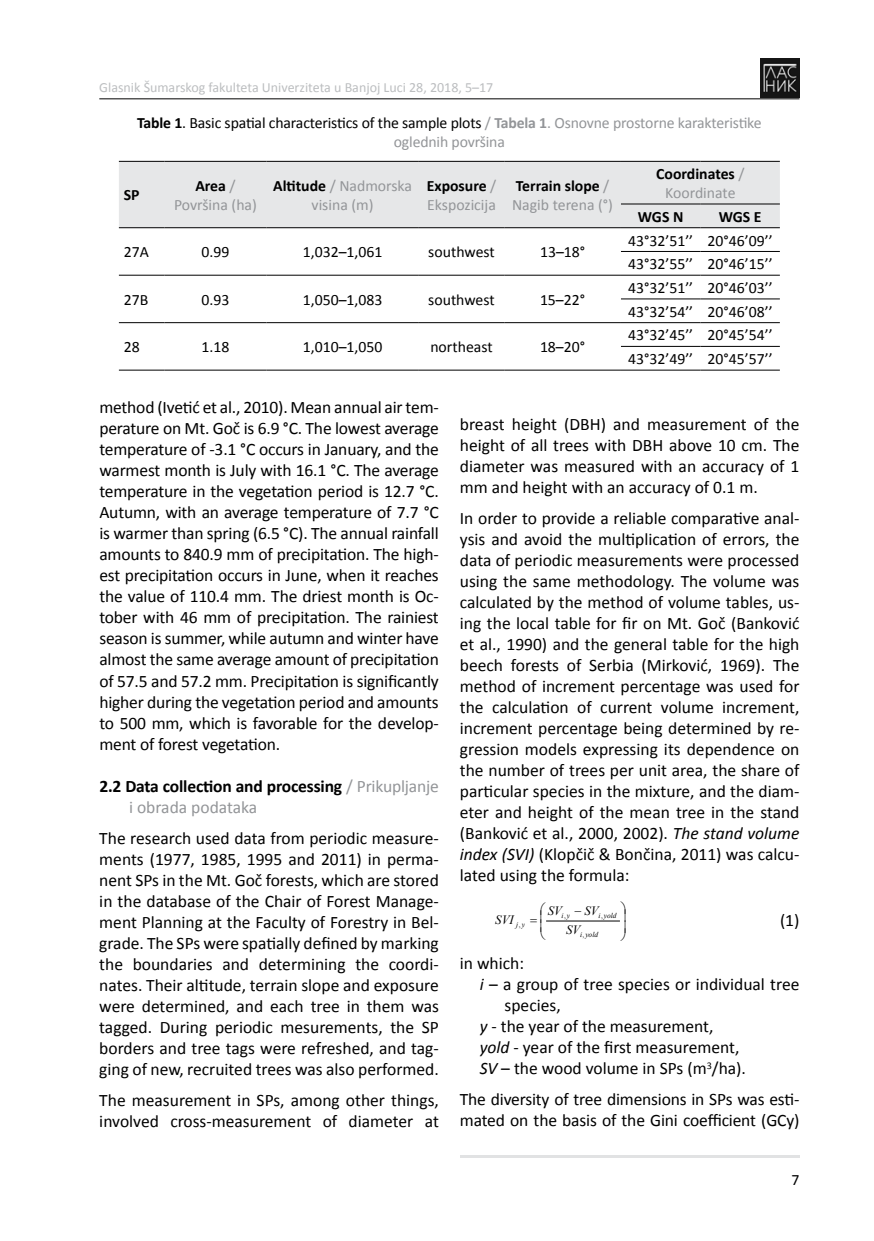
<style>
.page{position:relative;width:874px;height:1241px;background:#fff}
.page>*{position:absolute;margin:0;border:0;box-sizing:border-box;transform-origin:0 0}
.t1{font:17.5px/21px "Calibri";color:#000;text-align:justify}
.t2{font:700 17.5px/21px "Calibri";letter-spacing:-.01em;color:#000}
.t3{font:15.75px/23.8px "Calibri";color:#000}
.t4{font:15.75px/18.9px "Calibri";letter-spacing:-.01em;color:#939598;text-align:center}
.t5{font:700 15.75px/18.9px "Calibri";color:#000;text-align:center}
.t6{font:14px "Calibri";color:#bcbec0}
.t7{font:italic 12.78px "Times New Roman";color:#000}
.t8{font:italic 7.35px "Times New Roman";color:#000}
.t9{font:7.35px "Times New Roman";color:#000}
.s1{font-weight:700;color:#000}
.s2{color:#000}
.s3{font-weight:700}
.s4{font-weight:400;color:#939598}
.s5{font-style:italic}
</style>
<div class="page">
<hr style="left:459px;top:1155px;width:340px;height:2px;background:#e1e2e3">
<img style="left:760px;top:59px;width:39px;height:38px">
<hr style="left:99px;top:98px;width:700px;height:1px;background:#000">
<div style="left:119px;top:162px;width:660px;height:65px;background:#e6e7e8"></div>
<hr style="left:119px;top:161px;width:45px;height:1px;background:#000">
<hr style="left:164px;top:161px;width:102px;height:1px;background:#000">
<hr style="left:266px;top:161px;width:152px;height:1px;background:#000">
<hr style="left:418px;top:161px;width:86px;height:1px;background:#000">
<hr style="left:504px;top:161px;width:116px;height:1px;background:#000">
<hr style="left:620px;top:161px;width:80px;height:1px;background:#000">
<hr style="left:700px;top:161px;width:79px;height:1px;background:#000">
<hr style="left:620px;top:204px;width:80px;height:1px;background:#000">
<hr style="left:700px;top:204px;width:79px;height:1px;background:#000">
<hr style="left:119px;top:227px;width:45px;height:1px;background:#000">
<hr style="left:164px;top:227px;width:102px;height:1px;background:#000">
<hr style="left:266px;top:227px;width:152px;height:1px;background:#000">
<hr style="left:418px;top:227px;width:86px;height:1px;background:#000">
<hr style="left:504px;top:227px;width:116px;height:1px;background:#000">
<hr style="left:620px;top:227px;width:80px;height:1px;background:#000">
<hr style="left:700px;top:227px;width:79px;height:1px;background:#000">
<hr style="left:620px;top:251px;width:80px;height:1px;background:#000">
<hr style="left:700px;top:251px;width:79px;height:1px;background:#000">
<hr style="left:119px;top:275px;width:45px;height:1px;background:#000">
<hr style="left:164px;top:275px;width:102px;height:1px;background:#000">
<hr style="left:266px;top:275px;width:152px;height:1px;background:#000">
<hr style="left:418px;top:275px;width:86px;height:1px;background:#000">
<hr style="left:504px;top:275px;width:116px;height:1px;background:#000">
<hr style="left:620px;top:275px;width:80px;height:1px;background:#000">
<hr style="left:700px;top:275px;width:79px;height:1px;background:#000">
<hr style="left:620px;top:298px;width:80px;height:1px;background:#000">
<hr style="left:700px;top:298px;width:79px;height:1px;background:#000">
<hr style="left:119px;top:322px;width:45px;height:1px;background:#000">
<hr style="left:164px;top:322px;width:102px;height:1px;background:#000">
<hr style="left:266px;top:322px;width:152px;height:1px;background:#000">
<hr style="left:418px;top:322px;width:86px;height:1px;background:#000">
<hr style="left:504px;top:322px;width:116px;height:1px;background:#000">
<hr style="left:620px;top:322px;width:80px;height:1px;background:#000">
<hr style="left:700px;top:322px;width:79px;height:1px;background:#000">
<hr style="left:620px;top:346px;width:80px;height:1px;background:#000">
<hr style="left:700px;top:346px;width:79px;height:1px;background:#000">
<hr style="left:119px;top:370px;width:45px;height:1px;background:#000">
<hr style="left:164px;top:370px;width:102px;height:1px;background:#000">
<hr style="left:266px;top:370px;width:152px;height:1px;background:#000">
<hr style="left:418px;top:370px;width:86px;height:1px;background:#000">
<hr style="left:504px;top:370px;width:116px;height:1px;background:#000">
<hr style="left:620px;top:370px;width:80px;height:1px;background:#000">
<hr style="left:700px;top:370px;width:79px;height:1px;background:#000">
<hr style="left:546px;top:920px;width:73px;height:1px;background:#000">
<p class="t6" style="left:99px;top:78px;width:395px">Glasnik Šumarskog fakulteta Univerziteta u Banjoj Luci 28, 2018, 5–17</p>
<p class="t4" style="left:137px;top:113px;width:625px"><span class="s1">Table 1</span><span class="s2">. Basic spatial characteristics of the sample plots</span> / <span class="s3">Tabela 1</span>. Osnovne prostorne karakteristike oglednih površina</p>
<p class="t5" style="left:124px;top:186px;width:17px">SP</p>
<p class="t4" style="left:174px;top:176px;width:84px"><span class="s1">Area</span> /<br>Površina (ha)</p>
<p class="t4" style="left:273px;top:176px;width:140px"><span class="s1">Altitude</span> / Nadmorska visina (m)</p>
<p class="t4" style="left:426px;top:176px;width:71px;text-align:left"><span class="s1">Exposure</span> /<br>Ekspozicija</p>
<p class="t4" style="left:512px;top:176px;width:102px;text-align:left"><span class="s1">Terrain slope</span> /<br>Nagib terena (°)</p>
<p class="t5" style="left:656px;top:164px;width:90px">Coordinates <span class="s4">/<br>Koordinate</span></p>
<p class="t5" style="left:637px;top:207px;width:47px">WGS N</p>
<p class="t5" style="left:718px;top:207px;width:44px">WGS E</p>
<p class="t3" style="left:124px;top:240px;width:27px">27А</p>
<p class="t3" style="left:201px;top:240px;width:29px">0.99</p>
<p class="t3" style="left:302px;top:240px;width:81px">1,032–1,061</p>
<p class="t3" style="left:428px;top:240px;width:68px">southwest</p>
<p class="t3" style="left:539px;top:240px;width:47px">13–18°</p>
<p class="t3" style="left:627px;top:228px;width:146px">43°32’51’’ 20°46’09’’<br>43°32’55’’ 20°46’15’’</p>
<p class="t3" style="left:124px;top:288px;width:26px">27B</p>
<p class="t3" style="left:201px;top:288px;width:29px">0.93</p>
<p class="t3" style="left:302px;top:288px;width:81px">1,050–1,083</p>
<p class="t3" style="left:428px;top:288px;width:68px">southwest</p>
<p class="t3" style="left:539px;top:288px;width:47px">15–22°</p>
<p class="t3" style="left:124px;top:335px;width:17px">28</p>
<p class="t3" style="left:201px;top:335px;width:29px">1.18</p>
<p class="t3" style="left:302px;top:335px;width:81px">1,010–1,050</p>
<p class="t3" style="left:430px;top:335px;width:64px">northeast</p>
<p class="t3" style="left:539px;top:335px;width:47px">18–20°</p>
<p class="t3" style="left:627px;top:276px;width:146px">43°32’51’’ 20°46’03’’<br>43°32’54’’ 20°46’08’’</p>
<p class="t3" style="left:627px;top:323px;width:146px">43°32’45’’ 20°45’54’’<br>43°32’49’’ 20°45’57’’</p>
<p class="t1" style="left:99px;top:397px;width:341px">method (Ivetić et al., 2010). Mean annual air tem&shy;perature on Mt. Goč is 6.9 °C. The lowest average temperature of -3.1 °C occurs in January, and the warmest month is July with 16.1 °C. The average temperature in the vegetation period is 12.7 °C.<br>Autumn, with an average temperature of 7.7 °C is warmer than spring (6.5 °C). The annual rainfall amounts to 840.9 mm of precipitation. The high&shy;est precipitation occurs in June, when it reaches the value of 110.4 mm. The driest month is Oc&shy;tober with 46 mm of precipitation. The rainiest season is summer, while autumn and winter have almost the same average amount of precipitation of 57.5 and 57.2 mm. Precipitation is significantly higher during the vegetation period and amounts to 500 mm, which is favorable for the develop&shy;ment of forest vegetation.</p>
<p class="t2" style="left:129px;top:775px;width:311px;text-indent:-30px">2.2 Data collection and processing <span class="s4">/ Prikupljanje i obrada podataka</span></p>
<p class="t1" style="left:99px;top:827px;width:341px">The research used data from periodic measure&shy;ments (1977, 1985, 1995 and 2011) in perma&shy;nent SPs in the Mt. Goč forests, which are stored in the database of the Chair of Forest Manage&shy;ment Planning at the Faculty of Forestry in Bel&shy;grade. The SPs were spatially defined by marking the boundaries and determining the coordi&shy;nates. Their altitude, terrain slope and exposure were determined, and each tree in them was tagged. During periodic mesurements, the SP borders and tree tags were refreshed, and tag&shy;ging of new, recruited trees was also performed.</p>
<p class="t1" style="left:99px;top:1089px;width:341px">The measurement in SPs, among other things, involved cross-measurement of diameter at</p>
<p class="t1" style="left:459px;top:414px;width:341px">breast height (DBH) and measurement of the height of all trees with DBH above 10 cm. The diameter was measured with an accuracy of 1 mm and height with an accuracy of 0.1 m.</p>
<p class="t1" style="left:459px;top:508px;width:341px">In order to provide a reliable comparative anal&shy;ysis and avoid the multiplication of errors, the data of periodic measurements were processed using the same methodology. The volume was calculated by the method of volume tables, us&shy;ing the local table for fir on Mt. Goč (Banković et al., 1990) and the general table for the high beech forests of Serbia (Mirković, 1969). The method of increment percentage was used for the calculation of current volume increment, increment percentage being determined by re&shy;gression models expressing its dependence on the number of trees per unit area, the share of particular species in the mixture, and the diam&shy;eter and height of the mean tree in the stand (Banković et al., 2000, 2002). <span class="s5">The stand volume index (SVI)</span> (Klopčič &amp; Bončina, 2011) was calcu&shy;lated using the formula:</p>
<p class="t7" style="left:547px;top:901px;width:16px">SV</p>
<p class="t7" style="left:574px;top:901px;width:26px">− SV</p>
<p class="t8" style="left:579px;top:929px;width:20px">i yold</p>
<p class="t8" style="left:561px;top:910px;width:10px">i y</p>
<p class="t8" style="left:598px;top:910px;width:20px">i yold</p>
<p class="t7" style="left:495px;top:911px;width:20px">SVI</p>
<p class="t9" style="left:564px;top:910px;width:3px">,</p>
<p class="t9" style="left:600px;top:910px;width:3px">,</p>
<p class="t8" style="left:516px;top:919px;width:10px">j y</p>
<p class="t7" style="left:566px;top:920px;width:16px">SV</p>
<p class="t9" style="left:518px;top:919px;width:3px">,</p>
<p class="t9" style="left:582px;top:929px;width:3px">,</p>
<p class="t1" style="left:779px;top:910px;width:21px">(1)</p>
<p class="t1" style="left:459px;top:952px;width:66px">in which:</p>
<p class="t1" style="left:479px;top:973px;width:321px"><span class="s5">i</span> – a group of tree species or individual tree</p>
<p class="t1" style="left:504px;top:994px;width:58px">species,</p>
<p class="t1" style="left:479px;top:1015px;width:235px"><span class="s5">y</span> - the year of the measurement,</p>
<p class="t1" style="left:479px;top:1036px;width:261px"><span class="s5">yold</span> - year of the first measurement,</p>
<p class="t1" style="left:479px;top:1057px;width:267px"><span class="s5">SV</span> – the wood volume in SPs (m<sup>3</sup>/ha).</p>
<p class="t1" style="left:459px;top:1088px;width:341px">The diversity of tree dimensions in SPs was esti&shy;mated on the basis of the Gini coefficient (GCy)</p>
<p class="t3" style="left:791px;top:1167px;width:9px">7</p>
</div>
